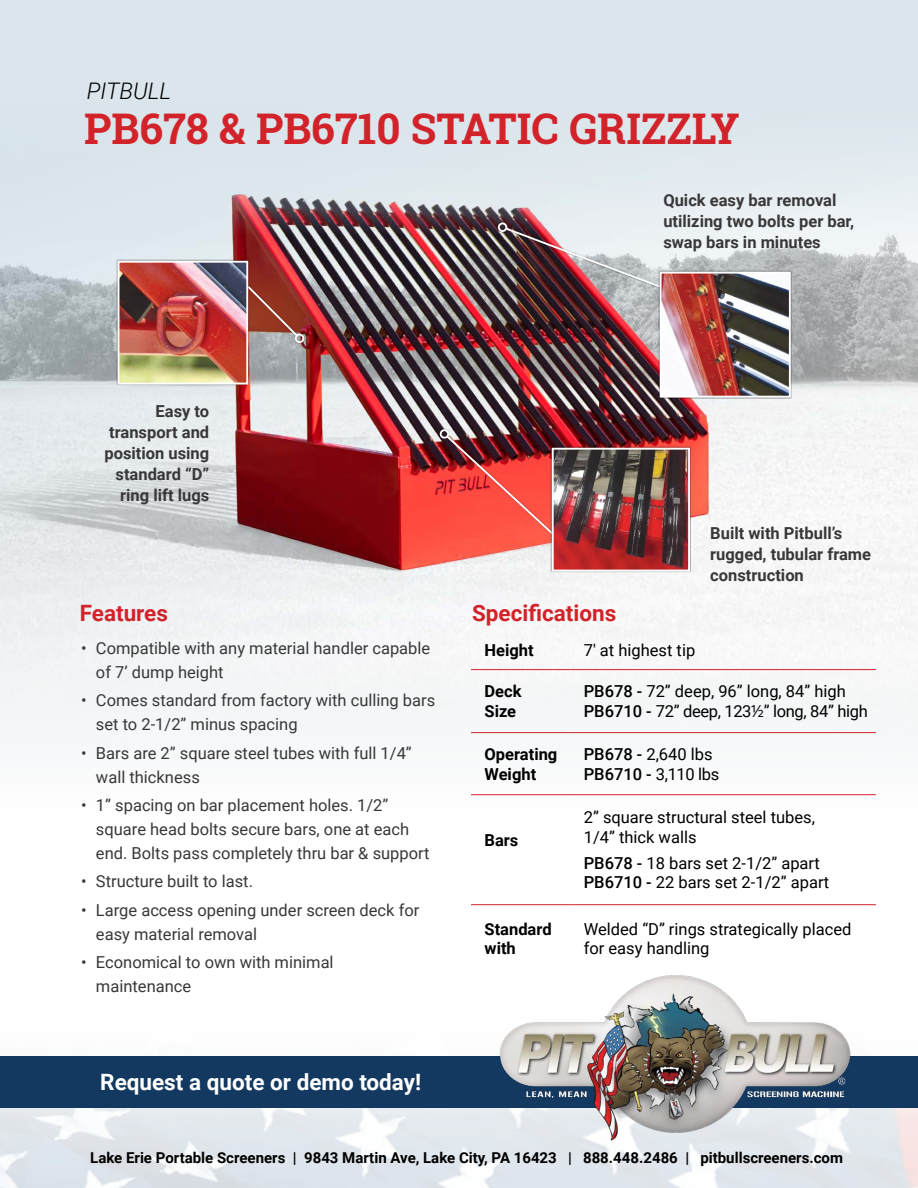
<style>
.page{position:relative;width:918px;height:1188px;background:#fff}
.page>*{position:absolute;margin:0;border:0;box-sizing:border-box;transform-origin:0 0}
.t1{font:700 42.3px "Roboto Slab";color:#d2232a}
.t2{font:italic 300 22.8px "Roboto";color:#000}
.t3{font:700 22.5px "Roboto";color:#fff}
.t4{font:700 22.5px "Roboto";color:#d2232a}
.t5{font:16.5px/24px "Roboto";color:#383839}
.t6{font:16.5px/19.8px "Roboto";color:#000}
.t7{font:700 16.5px/21px "Roboto";color:#383839}
.t8{font:16.5px/19.8px "Roboto";letter-spacing:-.02em;color:#000}
.t9{font:700 16.5px/19.8px "Roboto";color:#000}
.t10{font:700 15px "Roboto";color:#000}
.s1{font-weight:500}
.s2{font-family:"Open Sans"}
</style>
<div class="page">
<img style="left:0;top:244px;width:918px;height:662px">
<div style="left:0;top:0;width:918px;height:244px;background:#dbe6ec"></div>
<div style="left:246px;top:285px;width:60px;height:60px;background:#000;opacity:.43"></div>
<svg style="left:250px;top:284px;width:50px;height:54px;background:#9a4939"></svg>
<div style="left:295px;top:334px;width:9px;height:9px;border:2px solid #fff;border-radius:50%"></div>
<div style="left:496px;top:221px;width:166px;height:68px;background:#000;opacity:.43"></div>
<img style="left:504px;top:226px;width:159px;height:63px">
<div style="left:498px;top:223px;width:9px;height:9px;border:2px solid #fff;border-radius:50%"></div>
<div style="left:438px;top:428px;width:116px;height:107px;background:#000;opacity:.43"></div>
<img style="left:445px;top:434px;width:110px;height:102px">
<div style="left:440px;top:429px;width:9px;height:10px;border:2px solid #fff;border-radius:50%"></div>
<hr style="left:471px;top:669px;width:99px;height:1px;background:#d2232a">
<hr style="left:570px;top:669px;width:306px;height:1px;background:#d2232a">
<hr style="left:471px;top:732px;width:99px;height:1px;background:#d2232a">
<hr style="left:570px;top:732px;width:306px;height:1px;background:#d2232a">
<hr style="left:471px;top:794px;width:99px;height:1px;background:#d2232a">
<hr style="left:570px;top:794px;width:306px;height:1px;background:#d2232a">
<hr style="left:471px;top:904px;width:99px;height:1px;background:#d2232a">
<hr style="left:570px;top:904px;width:306px;height:1px;background:#d2232a">
<div style="left:658px;top:270px;width:134px;height:129px;background:#000;opacity:.43"></div>
<img style="left:663px;top:275px;width:125px;height:120px">
<div style="left:660px;top:272px;width:131px;height:126px;border:2px solid #fff"></div>
<div style="left:116px;top:259px;width:134px;height:127px;background:#000;opacity:.43"></div>
<img style="left:121px;top:264px;width:124px;height:118px">
<div style="left:118px;top:261px;width:130px;height:124px;border:2px solid #fff"></div>
<div style="left:550px;top:446px;width:141px;height:127px;background:#000;opacity:.43"></div>
<img style="left:555px;top:451px;width:132px;height:117px">
<div style="left:552px;top:448px;width:138px;height:123px;border:2px solid #fff"></div>
<img style="left:0;top:1056px;width:918px;height:132px">
<div style="left:0;top:1057px;width:918px;height:51px;background:#143961"></div>
<img style="left:477px;top:975px;width:401px;height:198px">
<h2 class="t2" style="left:87px;top:75px;width:86px">PITBULL</h2>
<h1 class="t1" style="left:84px;top:100px;width:657px">PB678 &amp; PB6710 STATIC GRIZZLY</h1>
<p class="t7" style="left:663px;top:190px;width:192px">Quick easy bar removal utilizing two bolts per bar, swap bars in minutes</p>
<p class="t7" style="left:104px;top:400px;width:106px;text-align:right">Easy to transport and position using standard “D” ring lift lugs</p>
<h3 class="t4" style="left:80px;top:597px;width:90px">Features</h3>
<h3 class="t4" style="left:472px;top:597px;width:146px">Specifications</h3>
<p class="t7" style="left:710px;top:522px;width:162px">Built with Pitbull’s rugged, tubular frame construction</p>
<p class="t5" style="left:96px;top:636px;width:336px;text-indent:-15px">• Compatible with any material handler capable of 7’ dump height</p>
<p class="t5" style="left:96px;top:688px;width:341px;text-indent:-15px">• Comes standard from factory with culling bars set to 2-1/2” minus spacing</p>
<p class="t5" style="left:96px;top:740px;width:317px;text-indent:-15px">• Bars are 2” square steel tubes with full 1/4” wall thickness</p>
<p class="t5" style="left:96px;top:793px;width:335px;text-indent:-15px">• 1” spacing on bar placement holes. 1/2” square head bolts secure bars, one at each end. Bolts pass completely thru bar &amp; support</p>
<p class="t5" style="left:81px;top:869px;width:174px">• Structure built to last.</p>
<p class="t5" style="left:96px;top:897px;width:325px;text-indent:-15px">• Large access opening under screen deck for easy material removal</p>
<p class="t5" style="left:96px;top:950px;width:239px;text-indent:-15px">• Economical to own with minimal maintenance</p>
<h3 class="t3" style="left:100px;top:1067px;width:322px">Request a quote or demo today!</h3>
<p class="t9" style="left:485px;top:639px;width:51px">Height</p>
<p class="t6" style="left:584px;top:639px;width:113px">7′ at highest tip</p>
<p class="t9" style="left:485px;top:681px;width:39px">Deck<br>Size</p>
<p class="t8" style="left:584px;top:681px;width:286px"><span class="s1">PB678 -</span> 72” deep, 96” long, 84” high<br><span class="s1">PB6710 -</span> 72” deep, 123<span class="s2">½</span>” long, 84” high</p>
<p class="t9" style="left:485px;top:744px;width:74px">Operating<br>Weight</p>
<p class="t6" style="left:584px;top:744px;width:137px"><span class="s1">PB678 -</span> 2,640 lbs<br><span class="s1">PB6710 -</span> 3,110 lbs</p>
<p class="t9" style="left:485px;top:830px;width:35px">Bars</p>
<p class="t6" style="left:584px;top:807px;width:233px">2” square structural steel tubes,<br>1/4” thick walls</p>
<p class="t6" style="left:584px;top:852px;width:247px"><span class="s1">PB678 -</span> 18 bars set 2-1/2” apart<br><span class="s1">PB6710 -</span> 22 bars set 2-1/2” apart</p>
<p class="t9" style="left:485px;top:918px;width:69px">Standard with</p>
<p class="t6" style="left:584px;top:918px;width:269px">Welded “D” rings strategically placed for easy handling</p>
<p class="t10" style="left:90px;top:1147px;width:754px">Lake Erie Portable Screeners | 9843 Martin Ave, Lake City, PA 16423 | 888.448.2486 | pitbullscreeners.com</p>
</div>
